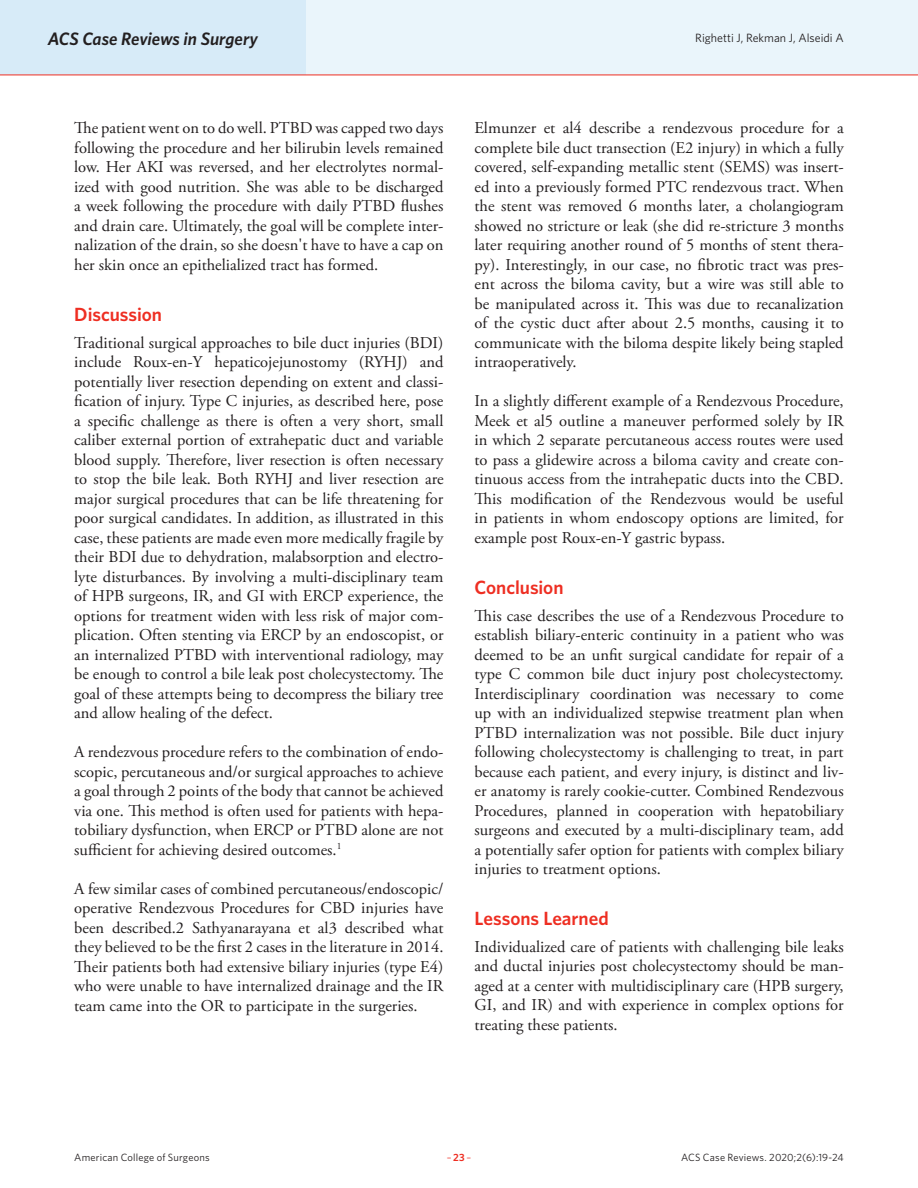
<style>
.page{position:relative;width:918px;height:1188px;background:#fff}
.page>*{position:absolute;margin:0;border:0;box-sizing:border-box;transform-origin:0 0}
.Article_Subhead{font:600 19.2px "Whitney";color:#ee2e22}
.t1{font:italic 600 18px "Whitney";letter-spacing:-.005em;color:#231f20}
.Article_Body_no_inde{font:16.5px/19.5px "Adobe Garamond Pro";color:#231f20;text-align:justify}
.t2{font:12px "Whitney";color:#231f20}
.t3{font:10.5px "Whitney";letter-spacing:.015em;color:#231f20}
.t4{font:10.5px "Whitney";color:#ee2e22}
.s1{font-weight:600}
</style>
<div class="page">
<div style="left:0;top:0;width:918px;height:75px;background:#eaf5fb"></div>
<div style="left:0;top:0;width:306px;height:75px;background:#d7ebf8"></div>
<hr style="left:0;top:75px;width:918px;height:1px;background:#ee2e22">
<p class="t1" style="left:48px;top:26px;width:212px">ACS Case Reviews in Surgery</p>
<p class="t2" style="left:695px;top:30px;width:150px">Righetti J, Rekman J, Alseidi A</p>
<p class="Article_Body_no_inde" style="left:74px;top:119px;width:371px">The patient went on to do well. PTBD was capped two days following the procedure and her bilirubin levels remained low. Her AKI was reversed, and her electrolytes normal&shy;ized with good nutrition. She was able to be discharged a week following the procedure with daily PTBD flushes and drain care. Ultimately, the goal will be complete inter&shy;nalization of the drain, so she doesn't have to have a cap on her skin once an epithelialized tract has formed.</p>
<p class="Article_Subhead" style="left:74px;top:301px;width:89px">Discussion</p>
<p class="Article_Body_no_inde" style="left:74px;top:333px;width:371px">Traditional surgical approaches to bile duct injuries (BDI) include Roux-en-Y hepaticojejunostomy (RYHJ) and potentially liver resection depending on extent and classi&shy;fication of injury. Type C injuries, as described here, pose a specific challenge as there is often a very short, small caliber external portion of extrahepatic duct and variable blood supply. Therefore, liver resection is often necessary to stop the bile leak. Both RYHJ and liver resection are major surgical procedures that can be life threatening for poor surgical candidates. In addition, as illustrated in this case, these patients are made even more medically fragile by their BDI due to dehydration, malabsorption and electro&shy;lyte disturbances. By involving a multi-disciplinary team of HPB surgeons, IR, and GI with ERCP experience, the options for treatment widen with less risk of major com&shy;plication. Often stenting via ERCP by an endoscopist, or an internalized PTBD with interventional radiology, may be enough to control a bile leak post cholecystectomy. The goal of these attempts being to decompress the biliary tree and allow healing of the defect.</p>
<p class="Article_Body_no_inde" style="left:74px;top:743px;width:371px">A rendezvous procedure refers to the combination of endo&shy;scopic, percutaneous and/or surgical approaches to achieve a goal through 2 points of the body that cannot be achieved via one. This method is often used for patients with hepa&shy;tobiliary dysfunction, when ERCP or PTBD alone are not sufficient for achieving desired outcomes.<sup>1</sup></p>
<p class="Article_Body_no_inde" style="left:74px;top:879px;width:371px">A few similar cases of combined percutaneous/endoscopic/ operative Rendezvous Procedures for CBD injuries have been described.2 Sathyanarayana et al3 described what they believed to be the first 2 cases in the literature in 2014.<br>Their patients both had extensive biliary injuries (type E4) who were unable to have internalized drainage and the IR team came into the OR to participate in the surgeries.</p>
<p class="Article_Body_no_inde" style="left:475px;top:119px;width:371px">Elmunzer et al4 describe a rendezvous procedure for a complete bile duct transection (E2 injury) in which a fully covered, self-expanding metallic stent (SEMS) was insert&shy;ed into a previously formed PTC rendezvous tract. When the stent was removed 6 months later, a cholangiogram showed no stricture or leak (she did re-stricture 3 months later requiring another round of 5 months of stent thera&shy;py). Interestingly, in our case, no fibrotic tract was pres&shy;ent across the biloma cavity, but a wire was still able to be manipulated across it. This was due to recanalization of the cystic duct after about 2.5 months, causing it to communicate with the biloma despite likely being stapled intraoperatively.</p>
<p class="Article_Body_no_inde" style="left:475px;top:392px;width:371px">In a slightly different example of a Rendezvous Procedure, Meek et al5 outline a maneuver performed solely by IR in which 2 separate percutaneous access routes were used to pass a glidewire across a biloma cavity and create con&shy;tinuous access from the intrahepatic ducts into the CBD.<br>This modification of the Rendezvous would be useful in patients in whom endoscopy options are limited, for example post Roux-en-Y gastric bypass.</p>
<p class="Article_Subhead" style="left:475px;top:574px;width:91px">Conclusion</p>
<p class="Article_Body_no_inde" style="left:475px;top:606px;width:371px">This case describes the use of a Rendezvous Procedure to establish biliary-enteric continuity in a patient who was deemed to be an unfit surgical candidate for repair of a type C common bile duct injury post cholecystectomy.<br>Interdisciplinary coordination was necessary to come up with an individualized stepwise treatment plan when PTBD internalization was not possible. Bile duct injury following cholecystectomy is challenging to treat, in part because each patient, and every injury, is distinct and liv&shy;er anatomy is rarely cookie-cutter. Combined Rendezvous Procedures, planned in cooperation with hepatobiliary surgeons and executed by a multi-disciplinary team, add a potentially safer option for patients with complex biliary injuries to treatment options.</p>
<p class="Article_Subhead" style="left:475px;top:905px;width:136px">Lessons Learned</p>
<p class="Article_Body_no_inde" style="left:475px;top:938px;width:371px">Individualized care of patients with challenging bile leaks and ductal injuries post cholecystectomy should be man&shy;aged at a center with multidisciplinary care (HPB surgery, GI, and IR) and with experience in complex options for treating these patients.</p>
<p class="t3" style="left:74px;top:1150px;width:137px">American College of Surgeons</p>
<p class="t4" style="left:447px;top:1150px;width:26px">–<span class="s1">23</span>–</p>
<p class="t3" style="left:681px;top:1150px;width:164px">ACS Case Reviews. 2020;2(6):19-24</p>
</div>
